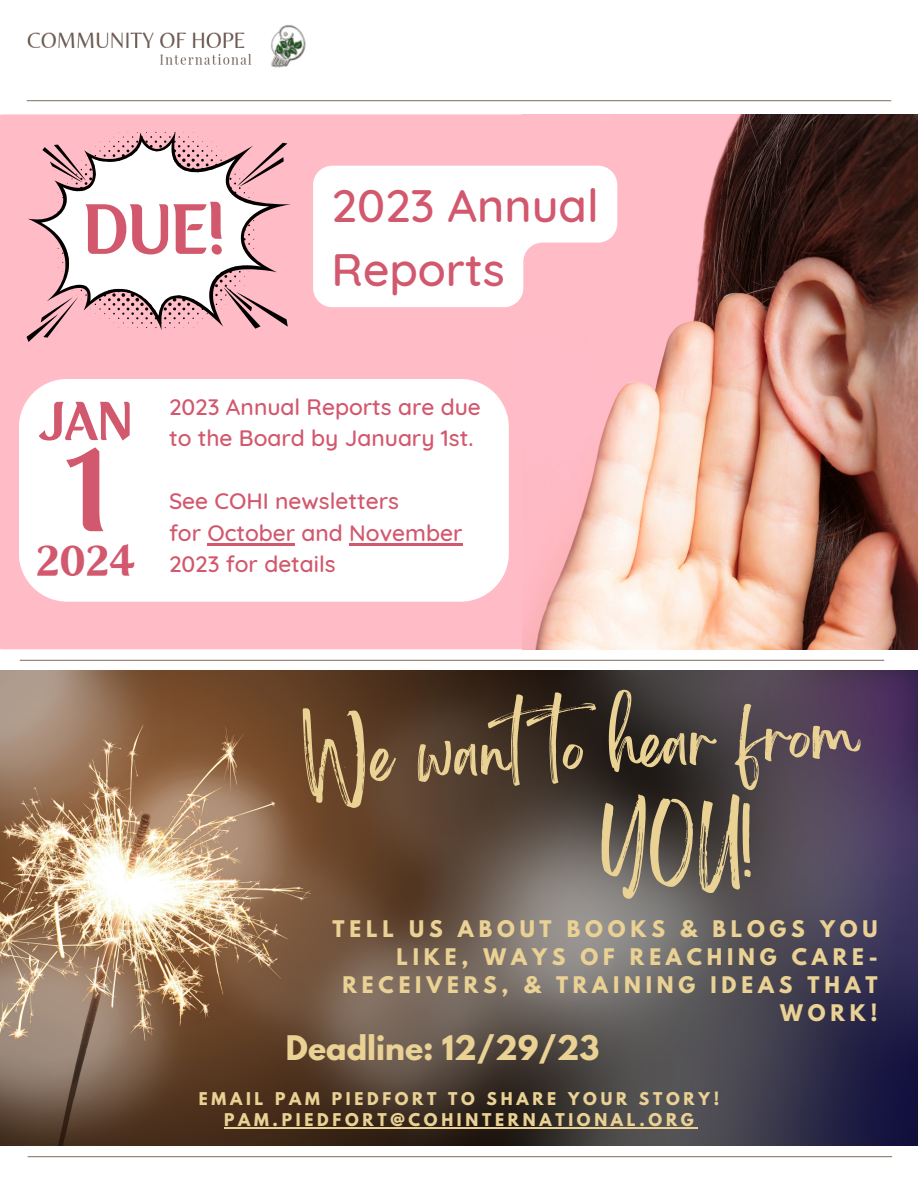
<style>
.page{position:relative;width:918px;height:1188px;background:#fff}
.page>*{position:absolute;margin:0;border:0;box-sizing:border-box;transform-origin:0 0}
.t1{font:109.2px "Para";color:#d2586d}
.t2{font:65.4px "Para";color:#d2586d}
.t3{font:60px "Brightwall";color:#ead194}
.t4{font:50.4px "Para";color:#d2586d}
.t5{font:500 46.35px/64.7px "Quicksand";color:#d2586d}
.t6{font:40.35px "Para";color:#d2586d}
.t7{font:700 30px "League Spartan";color:#ead194}
.t8{font:500 22.8px/31.5px "Quicksand";color:#d2586d}
.t9{font:700 20.25px/28.2px "League Spartan";letter-spacing:.24em;color:#ead194;text-align:right}
.t10{font:700 15.6px/21.6px "League Spartan";letter-spacing:.24em;color:#ead194;text-align:center}
</style>
<div class="page">
<img style="left:27px;top:25px;width:279px;height:42px">
<hr style="left:27px;top:100px;width:864px;height:1px;background:#8c7c6d">
<hr style="left:28px;top:1156px;width:864px;height:1px;background:#8c7c6d">
<div style="left:0;top:114px;width:523px;height:535px;background:#ffbbc6"></div>
<img style="left:523px;top:114px;width:395px;height:536px">
<div style="left:19px;top:379px;width:490px;height:223px;background:#fff;border-radius:48px"></div>
<hr style="left:207px;top:543px;width:88px;height:2px;background:#d2586d">
<hr style="left:349px;top:543px;width:113px;height:2px;background:#d2586d">
<svg style="left:27px;top:132px;width:264px;height:210px;fill:#ffbbc6"></svg>
<svg style="left:313px;top:166px;width:304px;height:141px"></svg>
<hr style="left:20px;top:660px;width:864px;height:1px;background:#8c7c6d">
<img style="left:0;top:671px;width:918px;height:475px">
<hr style="left:224px;top:1127px;width:474px;height:2px;background:#ead194">
<p class="t2" style="left:84px;top:202px;width:143px">DUE!</p>
<p class="t5" style="left:332px;top:172px;width:269px">2023 Annual<br>Reports</p>
<p class="t4" style="left:39px;top:400px;width:95px">JAN</p>
<p class="t1" style="left:66px;top:445px;width:44px">1</p>
<p class="t6" style="left:36px;top:543px;width:101px">2024</p>
<p class="t8" style="left:169px;top:391px;width:313px">2023 Annual Reports are due to the Board by January 1st.</p>
<p class="t8" style="left:169px;top:485px;width:231px">See COHI newsletters</p>
<p class="t8" style="left:169px;top:517px;width:295px">for October and November<br>2023 for details</p>
<p class="t3" style="left:303px;top:740px;width:557px;rotate:-3deg">We want to hear from</p>
<p class="t3" style="left:600px;top:831px;width:156px;rotate:-3deg">YOU!</p>
<p class="t9" style="left:333px;top:917px;width:547px">TELL US ABOUT BOOKS &amp; BLOGS YOU<br>LIKE, WAYS OF REACHING CARE-<br>RECEIVERS, &amp; TRAINING IDEAS THAT<br>WORK!</p>
<p class="t7" style="left:286px;top:1033px;width:315px">Deadline: 12/29/23</p>
<p class="t10" style="left:199px;top:1090px;width:522px">EMAIL PAM PIEDFORT TO SHARE YOUR STORY!<br>PAM.PIEDFORT@COHINTERNATIONAL.ORG</p>
</div>
